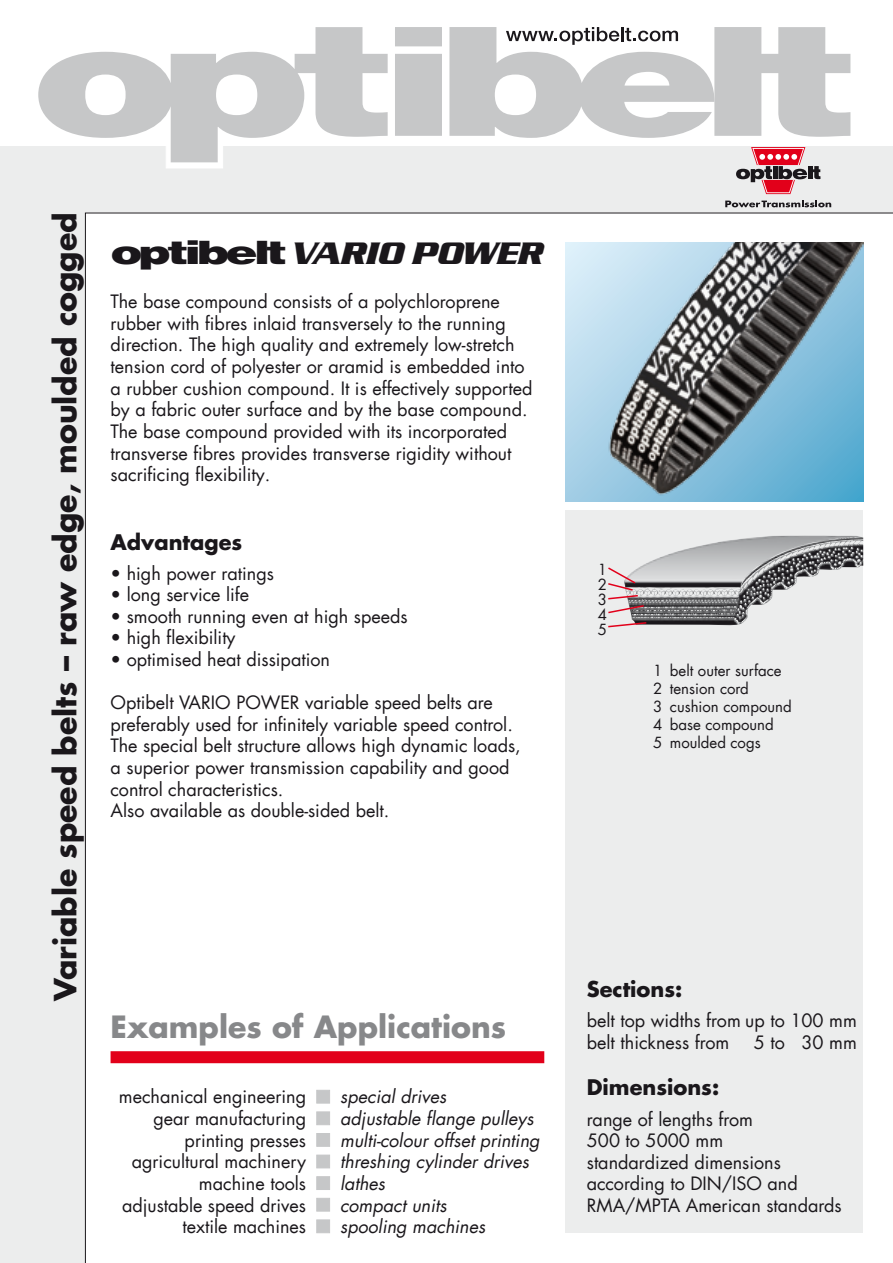
<style>
.page{position:relative;width:893px;height:1263px;background:#fff}
.page>*{position:absolute;margin:0;border:0;box-sizing:border-box;transform-origin:0 0}
.t1{font:italic 700 32.25px "Serpentine D";color:#1a171b}
.t2{font:700 30px "Futura Com";color:#1a171b}
.t3{font:700 30px "Futura Com";color:#87888a}
.t4{font:700 21px "Futura Com";color:#1a171b}
.t5{font:18px/21.6px "Futura Com";color:#1a171b}
.t6{font:italic 18px "Futura Com";color:#1a171b}
.t7{font:15px/18px "Futura Com";color:#1a171b}
.s1{font-family:"Helvetica Com";font-weight:900;font-style:normal}
</style>
<div class="page">
<div style="left:0;top:147px;width:893px;height:1116px;background:#eceded"></div>
<div style="left:85px;top:213px;width:808px;height:1050px;background:#fff"></div>
<svg style="left:813px;top:166px;width:7px;height:13px"></svg>
<hr style="left:808px;top:166px;width:4px;height:13px;background:#1a171b">
<svg style="left:725px;top:201px;width:106px;height:6px"></svg>
<svg style="left:736px;top:147px;width:71px;height:47px"></svg>
<div style="left:166px;top:121px;width:57px;height:47px;background:linear-gradient(to right,#fff,#fff);border:1px solid #fff"></div>
<svg style="left:395px;top:27px;width:47px;height:109px;background:#c9cacb"></svg>
<svg style="left:38px;top:27px;width:350px;height:135px;fill:#c6c7c8"></svg>
<svg style="left:449px;top:27px;width:401px;height:111px"></svg>
<div style="left:566px;top:510px;width:297px;height:723px;background:#eceded"></div>
<img style="left:642px;top:536px;width:188px;height:55px">
<svg style="left:608px;top:566px;width:37px;height:48px"></svg>
<svg style="left:608px;top:621px;width:40px;height:7px"></svg>
<img style="left:566px;top:242px;width:297px;height:260px">
<div style="left:316px;top:1090px;width:14px;height:13px;background:#c6c7c8;border:1px solid #c6c7c8"></div>
<div style="left:316px;top:1111px;width:14px;height:14px;background:#c6c7c8;border:1px solid #c6c7c8"></div>
<div style="left:316px;top:1133px;width:14px;height:14px;background:#c6c7c8;border:1px solid #c6c7c8"></div>
<div style="left:316px;top:1155px;width:14px;height:13px;background:#c6c7c8;border:1px solid #c6c7c8"></div>
<div style="left:316px;top:1176px;width:14px;height:14px;background:#c6c7c8;border:1px solid #c6c7c8"></div>
<div style="left:316px;top:1198px;width:14px;height:13px;background:#c6c7c8;border:1px solid #c6c7c8"></div>
<div style="left:316px;top:1219px;width:14px;height:14px;background:#c6c7c8;border:1px solid #c6c7c8"></div>
<div style="left:111px;top:1051px;width:433px;height:12px;background:#e2001a"></div>
<h2 class="t2" style="left:42px;top:1001px;width:790px;rotate:-90deg">Variable speed belts – raw edge, moulded cogged</h2>
<h1 class="t1" style="left:111px;top:236px;width:434px"><span class="s1">optibelt</span> VARIO POWER</h1>
<p class="t5" style="left:111px;top:291px;width:423px">The base compound consists of a polychloroprene rubber with fibres inlaid transversely to the running direction. The high quality and extremely low-stretch tension cord of polyester or aramid is embedded into a rubber cushion compound. It is effectively supported by a fabric outer surface and by the base compound.<br>The base compound provided with its incorporated transverse fibres provides transverse rigidity without sacrificing flexibility.</p>
<p class="t4" style="left:111px;top:525px;width:133px">Advantages</p>
<p class="t5" style="left:111px;top:562px;width:165px">• high power ratings</p>
<p class="t5" style="left:111px;top:584px;width:140px">• long service life</p>
<p class="t5" style="left:111px;top:605px;width:299px">• smooth running even at high speeds</p>
<p class="t5" style="left:111px;top:627px;width:127px">• high flexibility</p>
<p class="t5" style="left:111px;top:648px;width:221px">• optimised heat dissipation</p>
<p class="t5" style="left:111px;top:692px;width:412px">Optibelt VARIO POWER variable speed belts are preferably used for infinitely variable speed control.<br>The special belt structure allows high dynamic loads, a superior power transmission capability and good control characteristics.<br>Also available as double-sided belt.</p>
<h2 class="t3" style="left:111px;top:1004px;width:397px">Examples of Applications</h2>
<p class="t5" style="left:119px;top:1086px;width:189px">mechanical engineering</p>
<p class="t6" style="left:340px;top:1084px;width:108px">special drives</p>
<p class="t5" style="left:153px;top:1107px;width:154px">gear manufacturing</p>
<p class="t6" style="left:340px;top:1106px;width:195px">adjustable flange pulleys</p>
<p class="t5" style="left:185px;top:1129px;width:123px">printing presses</p>
<p class="t6" style="left:340px;top:1128px;width:201px">multi-colour offset printing</p>
<p class="t5" style="left:132px;top:1151px;width:176px">agricultural machinery</p>
<p class="t6" style="left:340px;top:1149px;width:190px">threshing cylinder drives</p>
<p class="t5" style="left:199px;top:1172px;width:109px">machine tools</p>
<p class="t6" style="left:340px;top:1171px;width:46px">lathes</p>
<p class="t5" style="left:122px;top:1194px;width:186px">adjustable speed drives</p>
<p class="t6" style="left:340px;top:1192px;width:108px">compact units</p>
<p class="t5" style="left:183px;top:1215px;width:125px">textile machines</p>
<p class="t6" style="left:340px;top:1214px;width:147px">spooling machines</p>
<p class="t7" style="left:598px;top:562px;width:11px;line-height:15px;text-align:justify">1<br>2<br>3<br>4<br>5</p>
<p class="t7" style="left:653px;top:661px;width:140px">1 belt outer surface<br>2 tension cord<br>3 cushion compound<br>4 base compound<br>5 moulded cogs</p>
<p class="t4" style="left:587px;top:973px;width:97px">Sections:</p>
<p class="t5" style="left:587px;top:1009px;width:271px">belt top widths from up to 100 mm belt thickness from</p>
<p class="t5" style="left:754px;top:1031px;width:105px">5 to 30 mm</p>
<p class="t4" style="left:587px;top:1071px;width:134px">Dimensions:</p>
<p class="t5" style="left:587px;top:1108px;width:256px">range of lengths from<br>500 to 5000 mm<br>standardized dimensions according to DIN/ISO and<br>RMA/MPTA American standards</p>
</div>
